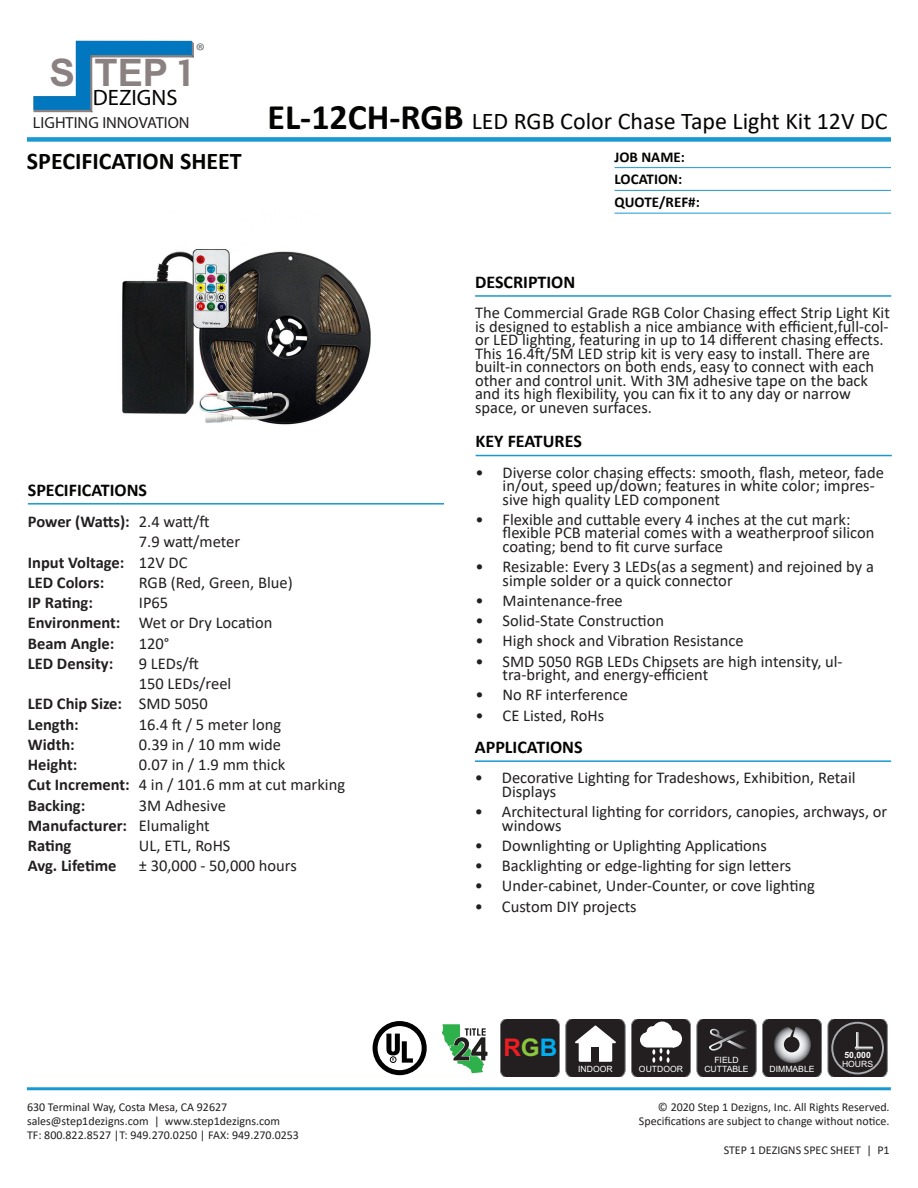
<style>
.page{position:relative;width:918px;height:1188px;background:#fff}
.page>*{position:absolute;margin:0;border:0;box-sizing:border-box;transform-origin:0 0}
.t1{font:700 37.95px "Arial";color:#8b8180}
.t2{font:700 24.3px "Arial";color:#ee1d23}
.t3{font:24px "Calibri";color:#040503}
.t4{font:700 24px "Calibri";color:#040503}
.t5{font:22.35px "Avenir Next";color:#040503}
.t6{font:21.45px "Avenir Next";color:#6c6d70}
.t7{font:700 18px "Calibri";color:#040503}
.t8{font:16.5px/13.5px "Calibri";color:#231f20}
.t9{font:700 16.5px "Calibri";color:#231f20}
.t10{font:16.05px "Avenir Next";color:#231f20}
.t11{font:700 15px "Calibri";color:#040503}
.t12{font:12px "Calibri";color:#231f20}
.t13{font:8.55px "Arial";color:#fff}
.t14{font:700 8.55px/9px "Arial";color:#fff}
.s1{font-family:"COUTURE"}
.s2{font-weight:700;font-size:36px}
.s3{font-weight:400}
.s4{font-weight:700}
.s5{color:#8bc63e}
.s6{color:#00aeef}
</style>
<div class="page">
<hr style="left:27px;top:1087px;width:864px;height:3px;background:#1999d0">
<div style="left:27px;top:137px;width:864px;height:5px;background:#1999d0"></div>
<hr style="left:28px;top:503px;width:416px;height:2px;background:#1999d0">
<hr style="left:475px;top:760px;width:416px;height:2px;background:#1999d0">
<hr style="left:476px;top:455px;width:416px;height:1px;background:#1999d0">
<hr style="left:475px;top:295px;width:416px;height:2px;background:#1999d0">
<svg style="left:33px;top:41px;width:161px;height:72px"></svg>
<img style="left:122px;top:249px;width:249px;height:176px">
<svg style="left:373px;top:1021px;width:54px;height:54px"></svg>
<svg style="left:442px;top:1024px;width:46px;height:49px"></svg>
<svg style="left:828px;top:1020px;width:60px;height:57px;background:#373435"></svg>
<svg style="left:762px;top:1020px;width:60px;height:57px;background:#4a4749"></svg>
<svg style="left:697px;top:1020px;width:59px;height:57px;background:#2e2a2b"></svg>
<svg style="left:566px;top:1020px;width:59px;height:57px;background:#434041"></svg>
<div style="left:579px;top:1042px;width:33px;height:20px;background:#fff"></div>
<div style="left:591px;top:1047px;width:8px;height:14px;background:#231f20"></div>
<div style="left:500px;top:1020px;width:60px;height:57px;background:#231f20"></div>
<svg style="left:631px;top:1020px;width:60px;height:57px"></svg>
<hr style="left:615px;top:167px;width:276px;height:1px;background:#1c99d0">
<hr style="left:615px;top:190px;width:276px;height:1px;background:#1c99d0">
<hr style="left:615px;top:213px;width:276px;height:1px;background:#1c99d0">
<p class="t1" style="left:50px;top:46px;width:142px">S TEP <span class="s1">1</span></p>
<p class="t5" style="left:93px;top:84px;width:86px">DEZIGNS</p>
<p class="t10" style="left:33px;top:113px;width:158px">LIGHTING INNOVATION</p>
<p class="t6" style="left:196px;top:38px;width:11px">®</p>
<p class="t4" style="left:27px;top:144px;width:216px">SPECIFICATION SHEET</p>
<p class="t3" style="left:268px;top:105px;width:622px"><span class="s2">EL-12CH-RGB</span> LED RGB Color Chase Tape Light Kit 12V DC</p>
<p class="t7" style="left:475px;top:269px;width:102px">DESCRIPTION</p>
<p class="t11" style="left:615px;top:146px;width:72px">JOB NAME:</p>
<p class="t11" style="left:615px;top:169px;width:69px">LOCATION:</p>
<p class="t11" style="left:615px;top:192px;width:87px">QUOTE/REF#:</p>
<p class="t8" style="left:475px;top:305px;width:416px">The Commercial Grade RGB Color Chasing effect Strip Light Kit is designed to establish a nice ambiance with efficient,full-col&shy;or LED lighting, featuring in up to 14 different chasing effects.<br>This 16.4ft/5M LED strip kit is very easy to install. There are built-in connectors on both ends, easy to connect with each other and control unit. With 3M adhesive tape on the back and its high flexibility, you can fix it to any day or narrow space, or uneven surfaces.</p>
<p class="t7" style="left:476px;top:429px;width:108px">KEY FEATURES</p>
<p class="t7" style="left:28px;top:477px;width:121px">SPECIFICATIONS</p>
<p class="t9" style="left:28px;top:510px;width:183px">Power (Watts): <span class="s3">2.4 watt/ft</span></p>
<p class="t8" style="left:139px;top:535px;width:103px">7.9 watt/meter</p>
<p class="t9" style="left:28px;top:550px;width:161px">Input Voltage: <span class="s3">12V DC</span></p>
<p class="t9" style="left:28px;top:571px;width:78px">LED Colors:</p>
<p class="t8" style="left:139px;top:575px;width:155px">RGB (Red, Green, Blue)</p>
<p class="t9" style="left:28px;top:591px;width:67px">IP Rating:</p>
<p class="t8" style="left:139px;top:596px;width:31px">IP65</p>
<p class="t8" style="left:28px;top:616px;width:246px"><span class="s4">Environment:</span> Wet or Dry Location</p>
<p class="t9" style="left:28px;top:631px;width:88px">Beam Angle:</p>
<p class="t8" style="left:139px;top:636px;width:32px">120°</p>
<p class="t9" style="left:28px;top:652px;width:87px">LED Density:</p>
<p class="t8" style="left:139px;top:656px;width:62px">9 LEDs/ft</p>
<p class="t8" style="left:139px;top:677px;width:94px">150 LEDs/reel</p>
<p class="t9" style="left:28px;top:692px;width:182px">LED Chip Size: <span class="s3">SMD 5050</span></p>
<p class="t9" style="left:28px;top:712px;width:52px">Length:</p>
<p class="t8" style="left:139px;top:717px;width:144px">16.4 ft / 5 meter long</p>
<p class="t9" style="left:28px;top:733px;width:49px">Width:</p>
<p class="t8" style="left:139px;top:737px;width:144px">0.39 in / 10 mm wide</p>
<p class="t9" style="left:28px;top:753px;width:51px">Height:</p>
<p class="t8" style="left:139px;top:758px;width:148px">0.07 in / 1.9 mm thick</p>
<p class="t8" style="left:28px;top:778px;width:319px"><span class="s4">Cut Increment:</span> 4 in / 101.6 mm at cut marking</p>
<p class="t9" style="left:28px;top:793px;width:59px">Backing:</p>
<p class="t8" style="left:139px;top:798px;width:89px">3M Adhesive</p>
<p class="t9" style="left:28px;top:814px;width:183px">Manufacturer: <span class="s3">Elumalight</span></p>
<p class="t9" style="left:28px;top:834px;width:45px">Rating</p>
<p class="t8" style="left:139px;top:839px;width:93px">UL, ETL, RoHS</p>
<p class="t9" style="left:28px;top:854px;width:90px">Avg. Lifetime</p>
<p class="t8" style="left:139px;top:859px;width:160px">± 30,000 - 50,000 hours</p>
<p class="t12" style="left:27px;top:1098px;width:202px">630 Terminal Way, Costa Mesa, CA 92627</p>
<p class="t12" style="left:27px;top:1113px;width:255px">sales@step1dezigns.com | www.step1dezigns.com</p>
<p class="t12" style="left:27px;top:1127px;width:274px">TF: 800.822.8527 |T: 949.270.0250 | FAX: 949.270.0253</p>
<p class="t8" style="left:503px;top:465px;width:383px;text-indent:-27px">• Diverse color chasing effects: smooth, flash, meteor, fade in/out, speed up/down; features in white color; impres&shy;sive high quality LED component</p>
<p class="t8" style="left:503px;top:512px;width:373px;text-indent:-27px">• Flexible and cuttable every 4 inches at the cut mark: flexible PCB material comes with a weatherproof silicon coating; bend to fit curve surface</p>
<p class="t8" style="left:503px;top:560px;width:373px;text-indent:-27px">• Resizable: Every 3 LEDs(as a segment) and rejoined by a simple solder or a quick connector</p>
<p class="t8" style="left:476px;top:593px;width:149px">• Maintenance-free</p>
<p class="t8" style="left:476px;top:614px;width:190px">• Solid-State Construction</p>
<p class="t8" style="left:476px;top:634px;width:269px">• High shock and Vibration Resistance</p>
<p class="t8" style="left:503px;top:654px;width:342px;text-indent:-27px">• SMD 5050 RGB LEDs Chipsets are high intensity, ul&shy;tra-bright, and energy-efficient</p>
<p class="t8" style="left:476px;top:688px;width:154px">• No RF interference</p>
<p class="t8" style="left:476px;top:708px;width:130px">• CE Listed, RoHs</p>
<p class="t7" style="left:475px;top:734px;width:109px">APPLICATIONS</p>
<p class="t8" style="left:502px;top:771px;width:355px;text-indent:-27px">• Decorative Lighting for Tradeshows, Exhibition, Retail<br>Displays</p>
<p class="t8" style="left:502px;top:804px;width:387px;text-indent:-27px">• Architectural lighting for corridors, canopies, archways, or windows</p>
<p class="t8" style="left:475px;top:838px;width:294px">• Downlighting or Uplighting Applications</p>
<p class="t8" style="left:475px;top:858px;width:318px">• Backlighting or edge-lighting for sign letters</p>
<p class="t8" style="left:475px;top:879px;width:342px">• Under-cabinet, Under-Counter, or cove lighting</p>
<p class="t8" style="left:475px;top:899px;width:163px">• Custom DIY projects</p>
<p class="t2" style="left:503px;top:1031px;width:56px">R<span class="s5">G</span><span class="s6">B</span></p>
<p class="t13" style="left:578px;top:1063px;width:36px">INDOOR</p>
<p class="t13" style="left:639px;top:1063px;width:46px">OUTDOOR</p>
<p class="t13" style="left:714px;top:1054px;width:26px">FIELD</p>
<p class="t13" style="left:704px;top:1063px;width:46px">CUTTABLE</p>
<p class="t13" style="left:770px;top:1063px;width:46px">DIMMABLE</p>
<p class="t14" style="left:842px;top:1051px;width:33px">50,000<br><span class="s3">HOURS</span></p>
<p class="t12" style="left:658px;top:1098px;width:233px">© 2020 Step 1 Dezigns, Inc. All Rights Reserved.</p>
<p class="t12" style="left:639px;top:1113px;width:252px">Specifications are subject to change without notice.</p>
<p class="t12" style="left:724px;top:1141px;width:167px">STEP 1 DEZIGNS SPEC SHEET | P1</p>
</div>
